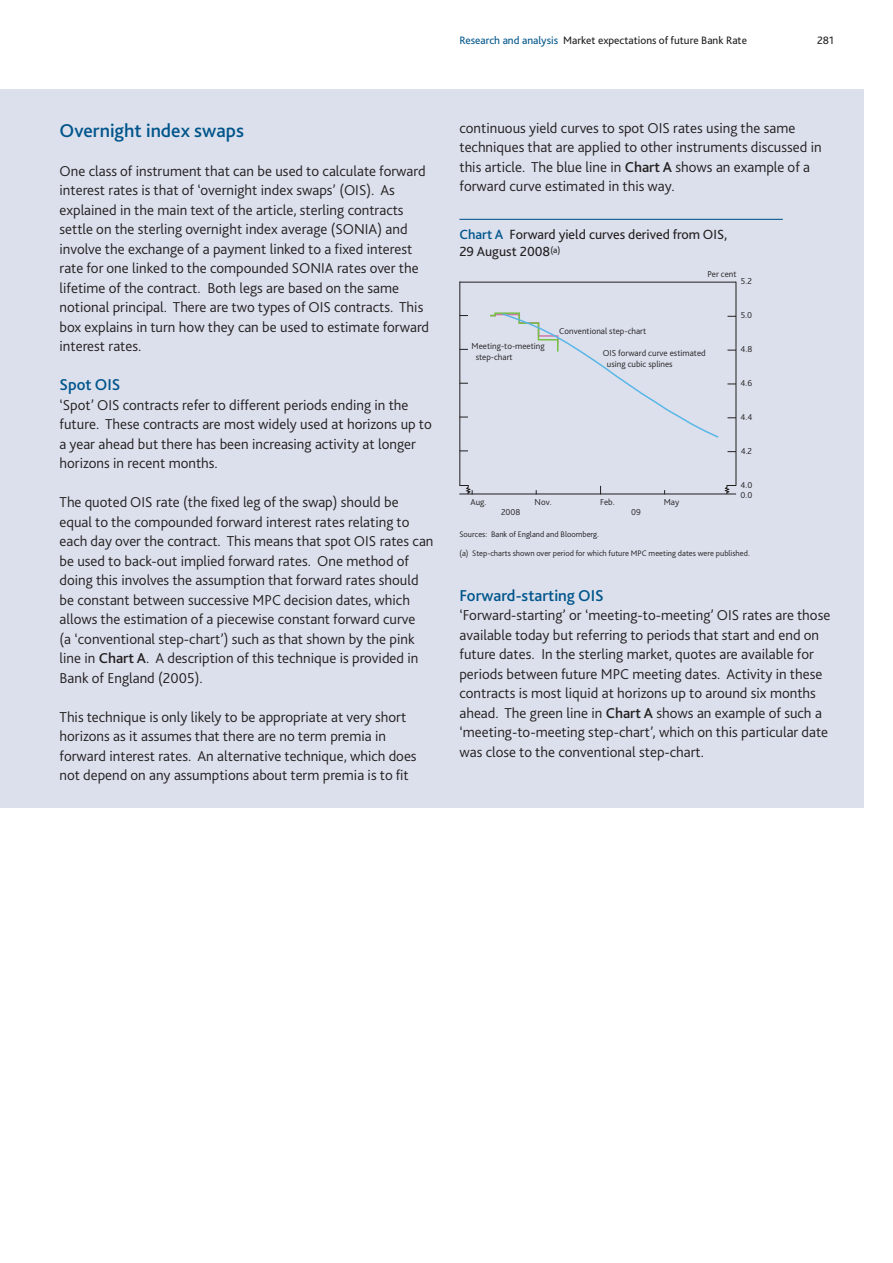
<style>
.page{position:relative;width:893px;height:1263px;background:#fff}
.page>*{position:absolute;margin:0;border:0;box-sizing:border-box;transform-origin:0 0}
.t1{font:500 19.5px "Bliss 2";color:#00558b}
.t2{font:500 16.5px "Bliss 2";color:#00558b}
.t3{font:300 15px/19.5px "Bliss 2";color:#231f20}
.t4{font:13.95px/17px "Bliss 2";color:#231f20}
.t5{font:11.25px "Bliss 2";color:#231f20}
.t6{font:300 9px/10.8px "Bliss 2";color:#231f20}
.t7{font:300 8.4px "Bliss 2";color:#231f20}
.s1{color:#00558b}
.s2{font-weight:500}
.s3{font-weight:500;color:#00558b}
</style>
<div class="page">
<div style="left:0;top:89px;width:863px;height:719px;background:#dbe0ec"></div>
<hr style="left:460px;top:494px;width:275px;height:1px;background:#231f20">
<hr style="left:459px;top:282px;width:277px;height:1px;background:#231f20">
<hr style="left:459px;top:282px;width:1px;height:203px;background:#231f20">
<hr style="left:735px;top:282px;width:1px;height:203px;background:#231f20">
<svg style="left:723px;top:485px;width:12px;height:10px"></svg>
<svg style="left:460px;top:485px;width:13px;height:10px"></svg>
<svg style="left:490px;top:312px;width:229px;height:126px"></svg>
<hr style="left:459px;top:219px;width:323px;height:1px;background:#00558b">
<p class="t5" style="left:459px;top:36px;width:289px"><span class="s1">Research and analysis</span> Market expectations of future Bank Rate</p>
<p class="t5" style="left:817px;top:36px;width:18px">281</p>
<h1 class="t1" style="left:60px;top:123px;width:186px">Overnight index swaps</h1>
<p class="t3" style="left:60px;top:162px;width:371px">One class of instrument that can be used to calculate forward interest rates is that of ‘overnight index swaps’ (OIS). As explained in the main text of the article, sterling contracts settle on the sterling overnight index average (SONIA) and involve the exchange of a payment linked to a fixed interest rate for one linked to the compounded SONIA rates over the lifetime of the contract. Both legs are based on the same notional principal. There are two types of OIS contracts. This box explains in turn how they can be used to estimate forward interest rates.</p>
<p class="t2" style="left:60px;top:378px;width:62px">Spot OIS</p>
<p class="t3" style="left:60px;top:396px;width:374px">‘Spot’ OIS contracts refer to different periods ending in the future. These contracts are most widely used at horizons up to a year ahead but there has been increasing activity at longer horizons in recent months.</p>
<p class="t3" style="left:60px;top:494px;width:375px">The quoted OIS rate (the fixed leg of the swap) should be equal to the compounded forward interest rates relating to each day over the contract. This means that spot OIS rates can be used to back-out implied forward rates. One method of doing this involves the assumption that forward rates should be constant between successive MPC decision dates, which allows the estimation of a piecewise constant forward curve<br>(a ‘conventional step-chart’) such as that shown by the pink line in <span class="s2">Chart A</span>. A description of this technique is provided in Bank of England (2005).</p>
<p class="t3" style="left:60px;top:708px;width:358px">This technique is only likely to be appropriate at very short horizons as it assumes that there are no term premia in forward interest rates. An alternative technique, which does not depend on any assumptions about term premia is to fit</p>
<p class="t3" style="left:459px;top:119px;width:364px">continuous yield curves to spot OIS rates using the same techniques that are applied to other instruments discussed in this article. The blue line in <span class="s2">Chart A</span> shows an example of a forward curve estimated in this way.</p>
<p class="t4" style="left:459px;top:227px;width:269px"><span class="s3">Chart A</span> Forward yield curves derived from OIS,<br>29 August 2008<sup>(a)</sup></p>
<p class="t6" style="left:707px;top:270px;width:31px">Per cent</p>
<p class="t6" style="left:741px;top:277px;width:13px">5.2</p>
<p class="t6" style="left:559px;top:327px;width:88px">Conventional step-chart</p>
<p class="t6" style="left:475px;top:342px;width:71px;text-indent:-4px">Meeting-to-meeting step-chart</p>
<p class="t6" style="left:607px;top:349px;width:100px;text-indent:-4px">OIS forward curve estimated using cubic splines</p>
<p class="t6" style="left:470px;top:497px;width:18px">Aug.</p>
<p class="t6" style="left:534px;top:497px;width:19px">Nov.</p>
<p class="t6" style="left:600px;top:497px;width:16px">Feb.</p>
<p class="t6" style="left:663px;top:497px;width:17px">May</p>
<p class="t6" style="left:501px;top:507px;width:21px">2008</p>
<p class="t6" style="left:631px;top:507px;width:11px">09</p>
<p class="t6" style="left:740px;top:311px;width:13px">5.0</p>
<p class="t6" style="left:740px;top:345px;width:13px">4.8</p>
<p class="t6" style="left:740px;top:379px;width:13px">4.6</p>
<p class="t6" style="left:740px;top:413px;width:13px">4.4</p>
<p class="t6" style="left:740px;top:447px;width:13px">4.2</p>
<p class="t6" style="left:740px;top:481px;width:13px">4.0</p>
<p class="t6" style="left:740px;top:490px;width:13px">0.0</p>
<p class="t7" style="left:459px;top:531px;width:141px">Sources: Bank of England and Bloomberg.</p>
<p class="t7" style="left:459px;top:550px;width:292px">(a) Step-charts shown over period for which future MPC meeting dates were published.</p>
<p class="t2" style="left:459px;top:589px;width:146px">Forward-starting OIS</p>
<p class="t3" style="left:459px;top:607px;width:372px">‘Forward-starting’ or ‘meeting-to-meeting’ OIS rates are those available today but referring to periods that start and end on future dates. In the sterling market, quotes are available for periods between future MPC meeting dates. Activity in these contracts is most liquid at horizons up to around six months ahead. The green line in <span class="s2">Chart A</span> shows an example of such a ‘meeting-to-meeting step-chart’, which on this particular date was close to the conventional step-chart.</p>
</div>
